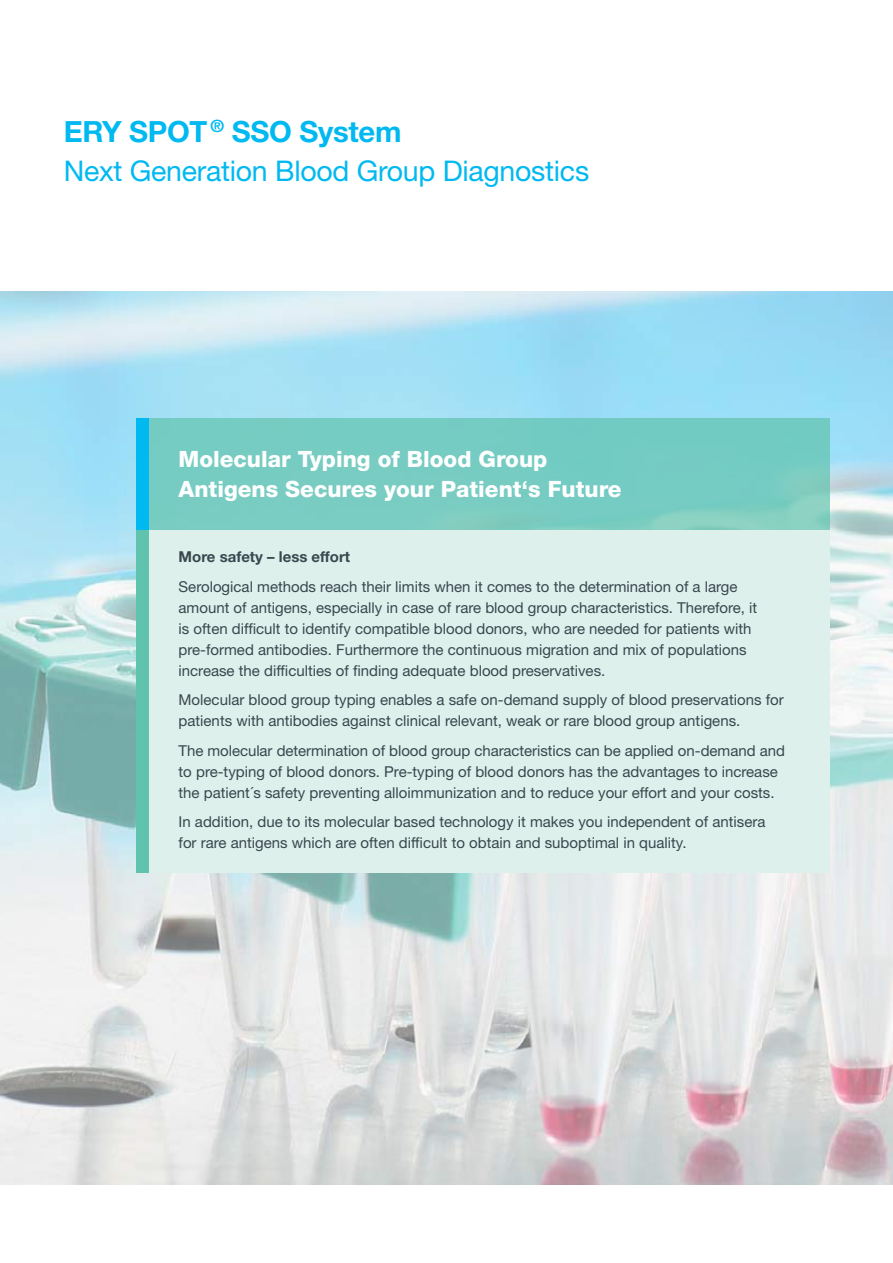
<style>
.page{position:relative;width:893px;height:1263px;background:#fff}
.page>*{position:absolute;margin:0;border:0;box-sizing:border-box;transform-origin:0 0}
.t1{font:700 29.25px "Helvetica Neue LT Std";letter-spacing:-.01em;color:#00b9f1}
.t2{font:28.5px "Helvetica Neue LT Std";letter-spacing:-.01em;color:#00b9f1}
.t3{font:800 22.5px/30px "Helvetica Neue LT Std";color:#fff}
.t4{font:15px/21px "Helvetica Neue LT Std";color:#39474f}
.t5{font:700 15px "Helvetica Neue LT Std";color:#39474f}
</style>
<div class="page">
<img style="left:0;top:291px;width:893px;height:893px">
<div style="left:136px;top:530px;width:693px;height:343px;background:#def0eb"></div>
<div style="left:136px;top:530px;width:13px;height:343px;background:#60c3ad"></div>
<div style="left:136px;top:418px;width:13px;height:112px;background:#00b9f1"></div>
<div style="left:149px;top:418px;width:680px;height:112px;background:#76ccc2"></div>
<h1 class="t1" style="left:64px;top:114px;width:339px">ERY SPOT <sup>®</sup> SSO System</h1>
<h2 class="t2" style="left:64px;top:154px;width:527px">Next Generation Blood Group Diagnostics</h2>
<h3 class="t3" style="left:179px;top:444px;width:445px">Molecular Typing of Blood Group<br>Antigens Secures your Patient‘s Future</h3>
<p class="t5" style="left:179px;top:547px;width:173px">More safety – less effort</p>
<p class="t4" style="left:179px;top:576px;width:580px">Serological methods reach their limits when it comes to the determination of a large amount of antigens, especially in case of rare blood group characteristics. Therefore, it is often difficult to identify compatible blood donors, who are needed for patients with pre-formed antibodies. Furthermore the continuous migration and mix of populations increase the difficulties of finding adequate blood preservatives.</p>
<p class="t4" style="left:179px;top:689px;width:607px">Molecular blood group typing enables a safe on-demand supply of blood preservations for patients with antibodies against clinical relevant, weak or rare blood group antigens.</p>
<p class="t4" style="left:179px;top:740px;width:608px">The molecular determination of blood group characteristics can be applied on-demand and to pre-typing of blood donors. Pre-typing of blood donors has the advantages to increase the patient´s safety preventing alloimmunization and to reduce your effort and your costs.</p>
<p class="t4" style="left:179px;top:811px;width:588px">In addition, due to its molecular based technology it makes you independent of antisera for rare antigens which are often difficult to obtain and suboptimal in quality.</p>
</div>
